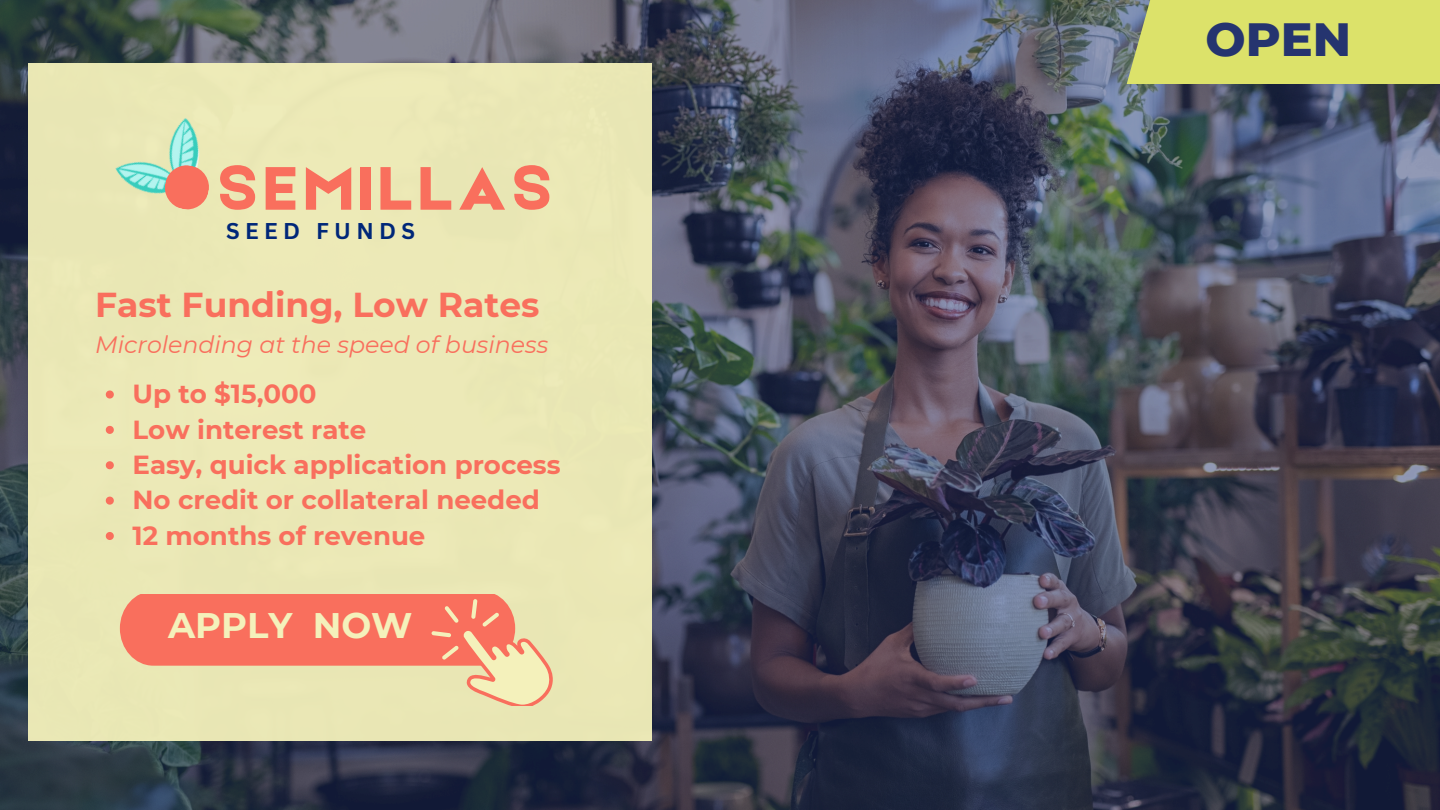
<style>
.page{position:relative;width:1440px;height:810px;background:#fff}
.page>*{position:absolute;margin:0;border:0;box-sizing:border-box;transform-origin:0 0}
.t1{font:65.6px "Etna";letter-spacing:.1em;color:#f96f5d}
.t2{font:800 47.6px "Montserrat";color:#25346f}
.t3{font:700 35.5px "Montserrat";color:#f4f1bb}
.t4{font:700 34.5px "Montserrat";color:#f96f5d}
.t5{font:700 26.1px "Montserrat";color:#f96f5d}
.t6{font:italic 23.7px "Montserrat";color:#f96f5d}
.t7{font:700 22.2px "Canva Sans";letter-spacing:.24em;color:#002779}
</style>
<div class="page">
<img style="left:0;top:0;width:1440px;height:810px">
<div style="left:28px;top:63px;width:624px;height:677px;background:#ebe8b6"></div>
<img style="left:115px;top:118px;width:85px;height:76px">
<svg style="left:163px;top:163px;width:46px;height:47px"></svg>
<div style="left:1127px;top:0;width:313px;height:84px;background:#dce26a"></div>
<svg style="left:106px;top:391px;width:8px;height:8px"></svg>
<svg style="left:106px;top:426px;width:8px;height:8px"></svg>
<svg style="left:106px;top:461px;width:8px;height:8px"></svg>
<svg style="left:106px;top:497px;width:8px;height:8px"></svg>
<svg style="left:106px;top:532px;width:8px;height:8px"></svg>
<svg style="left:120px;top:595px;width:433px;height:110px"></svg>
<p class="t1" style="left:218px;top:142px;width:335px">SEMILLAS</p>
<p class="t7" style="left:226px;top:215px;width:190px">SEED FUNDS</p>
<h4 class="t4" style="left:95px;top:283px;width:446px">Fast Funding, Low Rates</h4>
<p class="t6" style="left:95px;top:330px;width:455px">Microlending at the speed of business</p>
<h5 class="t5" style="left:132px;top:378px;width:186px">Up to $15,000</h5>
<p class="t5" style="left:132px;top:413px;width:235px">Low interest rate</p>
<p class="t5" style="left:132px;top:449px;width:430px">Easy, quick application process</p>
<p class="t5" style="left:132px;top:484px;width:409px">No credit or collateral needed</p>
<p class="t5" style="left:132px;top:520px;width:294px">12 months of revenue</p>
<p class="t3" style="left:168px;top:604px;width:246px">APPLY NOW</p>
<h1 class="t2" style="left:1206px;top:9px;width:147px">OPEN</h1>
</div>
